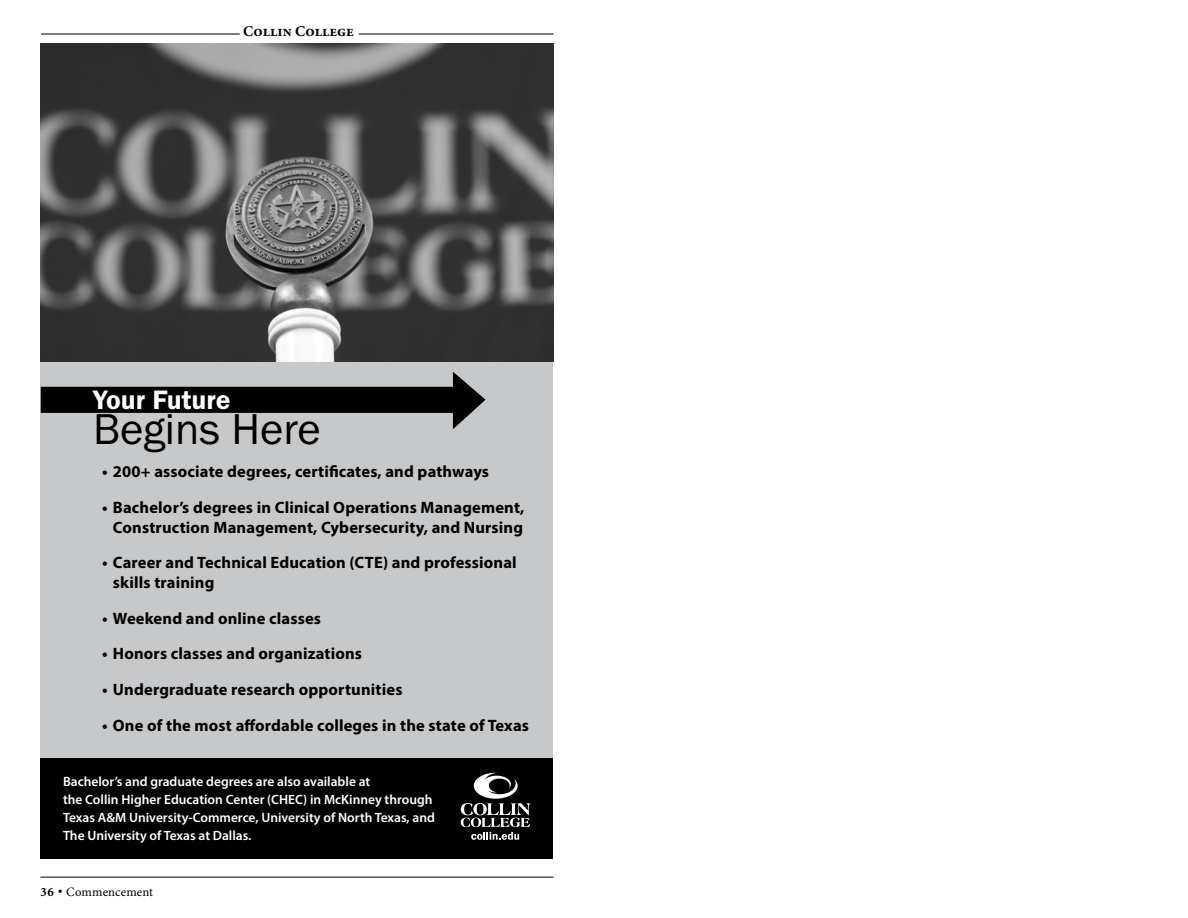
<style>
.page{position:relative;width:1188px;height:918px;background:#fff}
.page>*{position:absolute;margin:0;border:0;box-sizing:border-box;transform-origin:0 0}
.t1{font:44.7px "Franklin Gothic URW Boo";color:#000}
.t2{font:27.6px "Franklin Gothic URW Dem";color:#fff}
.t3{font:700 16.5px/19.5px "Myriad Pro";letter-spacing:.01em;color:#000;text-align:center}
.t4{font:700 15px "Minion Pro";color:#000}
.t5{font:600 13.5px/17.9px "Myriad Pro";color:#fff}
.t6{font:12.75px "Minion Pro";letter-spacing:.01em;color:#000}
.s1{font-weight:700}
</style>
<div class="page">
<hr style="left:41px;top:34px;width:199px;height:1px;background:#000">
<hr style="left:359px;top:34px;width:195px;height:1px;background:#000">
<hr style="left:40px;top:877px;width:514px;height:1px;background:#000">
<div style="left:41px;top:360px;width:512px;height:399px;background:#c7c8ca"></div>
<img style="left:41px;top:43px;width:512px;height:319px">
<div style="left:41px;top:758px;width:512px;height:100px;background:#000"></div>
<svg style="left:41px;top:372px;width:445px;height:57px"></svg>
<svg style="left:461px;top:773px;width:70px;height:67px"></svg>
<p class="t4" style="left:243px;top:20px;width:112px">Collin College</p>
<h2 class="t2" style="left:93px;top:383px;width:139px">Your Future</h2>
<h1 class="t1" style="left:93px;top:402px;width:229px">Begins Here</h1>
<p class="t3" style="left:102px;top:462px;width:389px">• 200+ associate degrees, certificates, and pathways</p>
<p class="t3" style="left:102px;top:497px;width:424px">• Bachelor’s degrees in Clinical Operations Management,<br>Construction Management, Cybersecurity, and Nursing</p>
<p class="t3" style="left:113px;top:553px;width:405px;text-align:left;text-indent:-11px">• Career and Technical Education (CTE) and professional skills training</p>
<p class="t3" style="left:102px;top:608px;width:221px">• Weekend and online classes</p>
<p class="t3" style="left:102px;top:643px;width:262px">• Honors classes and organizations</p>
<p class="t3" style="left:102px;top:679px;width:302px">• Undergraduate research opportunities</p>
<p class="t3" style="left:102px;top:715px;width:429px">• One of the most affordable colleges in the state of Texas</p>
<p class="t5" style="left:63px;top:772px;width:374px">Bachelor’s and graduate degrees are also available at<br>the Collin Higher Education Center (CHEC) in McKinney through Texas A&amp;M University-Commerce, University of North Texas, and The University of Texas at Dallas.</p>
<p class="t6" style="left:40px;top:883px;width:114px"><span class="s1">36</span> • Commencement</p>
</div>
